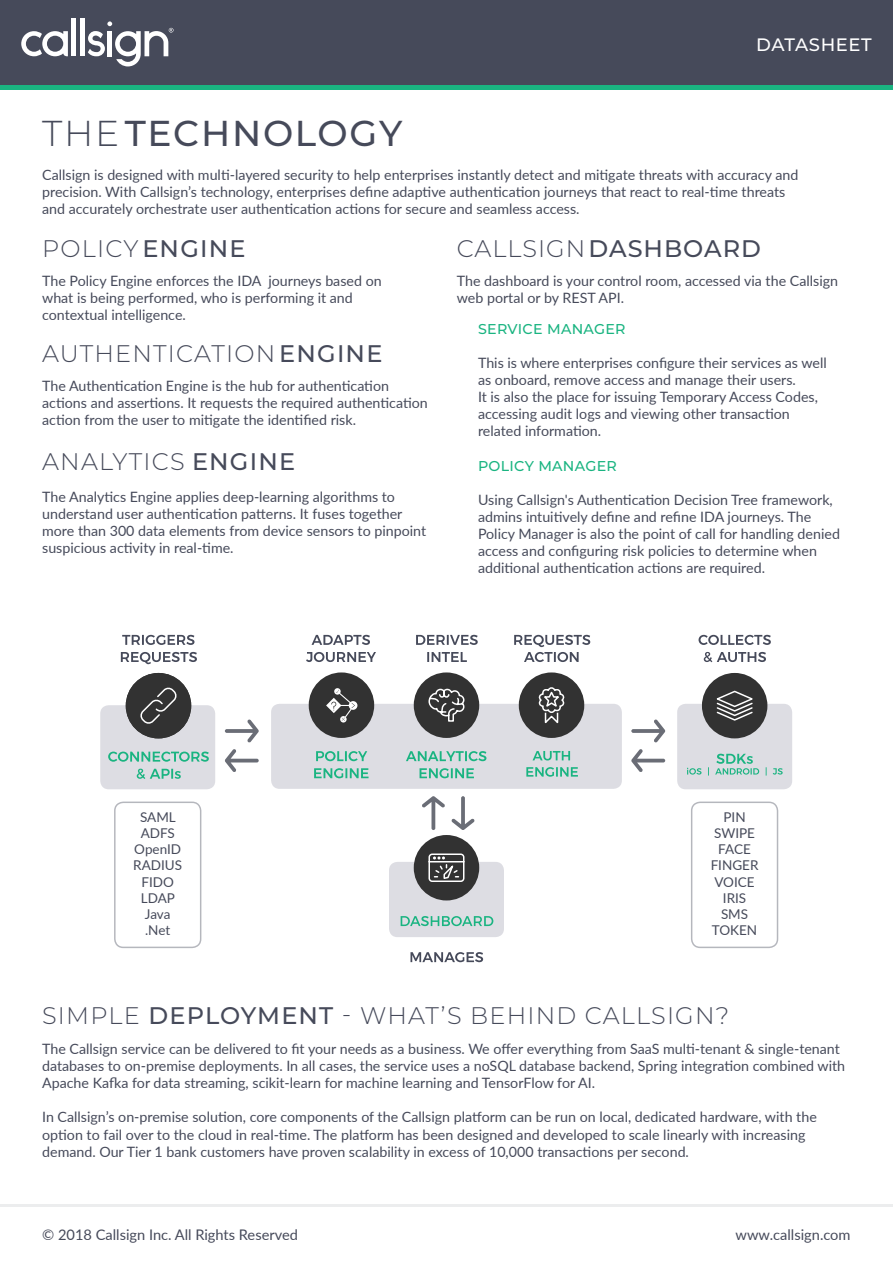
<style>
.page{position:relative;width:893px;height:1263px;background:#fff}
.page>*{position:absolute;margin:0;border:0;box-sizing:border-box;transform-origin:0 0}
.t1{font:500 36px "Montserrat";letter-spacing:.05em;color:#464a5a}
.t2{font:300 24px "Montserrat";letter-spacing:.05em;color:#464a5a}
.t3{font:500 24px "Montserrat";letter-spacing:.04em;color:#464a5a}
.t4{font:500 18px "Montserrat";letter-spacing:.035em;color:#fff}
.t5{font:14.7px "Lato";color:#464a5a}
.t6{font:14.25px/17.1px "Lato";color:#464a5a}
.t7{font:500 14.25px "Montserrat";letter-spacing:.02em;color:#1ab481}
.t8{font:13.5px "Lato";color:#464a5a}
.s1{font-weight:300}
.s2{font-weight:500}
</style>
<div class="page">
<hr style="left:0;top:1205px;width:893px;height:2px;background:#464a5a">
<div style="left:0;top:0;width:893px;height:85px;background:#464a5a"></div>
<svg style="left:21px;top:31px;width:47px;height:25px"></svg>
<hr style="left:72px;top:19px;width:4px;height:37px;background:#fff">
<div style="left:80px;top:19px;width:5px;height:37px;background:#fff"></div>
<svg style="left:88px;top:21px;width:86px;height:45px"></svg>
<hr style="left:0;top:85px;width:893px;height:4px;background:#1ab481">
<div style="left:100px;top:705px;width:115px;height:84px;background:#dddde3;border-radius:9px"></div>
<svg style="left:137px;top:769px;width:44px;height:10px"></svg>
<svg style="left:108px;top:751px;width:101px;height:11px"></svg>
<div style="left:677px;top:704px;width:115px;height:85px;background:#dddde3;border-radius:9px"></div>
<div style="left:702px;top:673px;width:65px;height:65px;background:#323232;border-radius:50%"></div>
<svg style="left:716px;top:690px;width:37px;height:31px"></svg>
<svg style="left:687px;top:754px;width:96px;height:21px"></svg>
<div style="left:389px;top:862px;width:115px;height:75px;background:#dddde3;border-radius:9px"></div>
<div style="left:414px;top:835px;width:65px;height:65px;background:#323232;border-radius:50%"></div>
<svg style="left:428px;top:853px;width:37px;height:29px"></svg>
<svg style="left:401px;top:916px;width:92px;height:10px"></svg>
<svg style="left:410px;top:952px;width:73px;height:10px"></svg>
<div style="left:271px;top:704px;width:351px;height:85px;background:#dddde3;border-radius:9px"></div>
<div style="left:309px;top:672px;width:65px;height:66px;background:#323232;border-radius:50%"></div>
<svg style="left:326px;top:688px;width:31px;height:34px"></svg>
<div style="left:414px;top:672px;width:65px;height:66px;background:#323232;border-radius:50%"></div>
<svg style="left:428px;top:688px;width:37px;height:34px"></svg>
<div style="left:519px;top:672px;width:65px;height:66px;background:#323232;border-radius:50%"></div>
<svg style="left:538px;top:687px;width:27px;height:37px"></svg>
<svg style="left:314px;top:768px;width:55px;height:10px"></svg>
<svg style="left:316px;top:751px;width:51px;height:10px"></svg>
<svg style="left:420px;top:768px;width:54px;height:10px"></svg>
<svg style="left:406px;top:751px;width:80px;height:10px"></svg>
<svg style="left:526px;top:767px;width:52px;height:10px"></svg>
<svg style="left:533px;top:751px;width:37px;height:9px"></svg>
<svg style="left:306px;top:652px;width:70px;height:10px"></svg>
<svg style="left:312px;top:635px;width:58px;height:10px"></svg>
<svg style="left:427px;top:652px;width:40px;height:10px"></svg>
<svg style="left:416px;top:635px;width:62px;height:10px"></svg>
<svg style="left:514px;top:635px;width:76px;height:27px"></svg>
<svg style="left:121px;top:652px;width:76px;height:12px"></svg>
<svg style="left:122px;top:635px;width:73px;height:10px"></svg>
<svg style="left:704px;top:652px;width:62px;height:10px"></svg>
<svg style="left:698px;top:635px;width:73px;height:10px"></svg>
<div style="left:114px;top:801px;width:87px;height:147px;border:2px solid #464a5a;border-radius:9px"></div>
<div style="left:126px;top:673px;width:65px;height:65px;background:#323232;border-radius:50%"></div>
<svg style="left:140px;top:687px;width:37px;height:37px"></svg>
<div style="left:691px;top:801px;width:87px;height:147px;border:2px solid #464a5a;border-radius:9px"></div>
<svg style="left:422px;top:796px;width:23px;height:34px"></svg>
<svg style="left:451px;top:796px;width:24px;height:34px"></svg>
<svg style="left:225px;top:719px;width:34px;height:24px"></svg>
<svg style="left:225px;top:749px;width:34px;height:23px"></svg>
<svg style="left:631px;top:719px;width:34px;height:24px"></svg>
<svg style="left:631px;top:749px;width:34px;height:23px"></svg>
<p class="t4" style="left:756px;top:32px;width:117px">DATASHEET</p>
<p class="t1" style="left:42px;top:109px;width:362px"><span class="s1">THE</span>TECHNOLOGY</p>
<p class="t6" style="left:42px;top:166px;width:758px">Callsign is designed with multi-layered security to help enterprises instantly detect and mitigate threats with accuracy and</p>
<p class="t6" style="left:42px;top:183px;width:745px">precision. With Callsign’s technology, enterprises define adaptive authentication journeys that react to real-time threats</p>
<p class="t6" style="left:42px;top:200px;width:539px">and accurately orchestrate user authentication actions for secure and seamless access.</p>
<p class="t2" style="left:42px;top:232px;width:205px">POLICY <span class="s2">ENGINE</span></p>
<p class="t6" style="left:42px;top:271px;width:341px">The Policy Engine enforces the IDA journeys based on</p>
<p class="t6" style="left:42px;top:288px;width:312px">what is being performed, who is performing it and</p>
<p class="t6" style="left:42px;top:305px;width:145px">contextual intelligence.</p>
<p class="t2" style="left:42px;top:337px;width:342px">AUTHENTICATION <span class="s2">ENGINE</span></p>
<p class="t6" style="left:42px;top:376px;width:387px">The Authentication Engine is the hub for authentication actions and assertions. It requests the required authentication action from the user to mitigate the identified risk.</p>
<p class="t2" style="left:42px;top:445px;width:254px">ANALYTICS <span class="s2">ENGINE</span></p>
<p class="t6" style="left:42px;top:488px;width:386px">The Analytics Engine applies deep-learning algorithms to understand user authentication patterns. It fuses together more than 300 data elements from device sensors to pinpoint suspicious activity in real-time.</p>
<p class="t3" style="left:457px;top:231px;width:306px"><span class="s1">CALLSIGN</span> DASHBOARD</p>
<p class="t6" style="left:457px;top:271px;width:383px">The dashboard is your control room, accessed via the Callsign web portal or by REST API.</p>
<p class="t7" style="left:478px;top:319px;width:149px">SERVICE MANAGER</p>
<p class="t6" style="left:478px;top:354px;width:350px">This is where enterprises configure their services as well</p>
<p class="t6" style="left:478px;top:371px;width:319px">as onboard, remove access and manage their users.</p>
<p class="t6" style="left:478px;top:388px;width:341px">It is also the place for issuing Temporary Access Codes,</p>
<p class="t6" style="left:478px;top:405px;width:313px">accessing audit logs and viewing other transaction</p>
<p class="t6" style="left:478px;top:422px;width:125px">related information.</p>
<p class="t7" style="left:478px;top:456px;width:140px">POLICY MANAGER</p>
<p class="t6" style="left:478px;top:490px;width:363px">Using Callsign's Authentication Decision Tree framework, admins intuitively define and refine IDA journeys. The Policy Manager is also the point of call for handling denied access and configuring risk policies to determine when additional authentication actions are required.</p>
<p class="t8" style="left:140px;top:807px;width:37px">SAML</p>
<p class="t8" style="left:141px;top:823px;width:36px">ADFS</p>
<p class="t8" style="left:134px;top:839px;width:48px">OpenID</p>
<p class="t8" style="left:133px;top:856px;width:50px">RADIUS</p>
<p class="t8" style="left:141px;top:872px;width:34px">FIDO</p>
<p class="t8" style="left:141px;top:888px;width:36px">LDAP</p>
<p class="t8" style="left:145px;top:904px;width:27px">Java</p>
<p class="t8" style="left:145px;top:920px;width:27px">.Net</p>
<p class="t8" style="left:723px;top:807px;width:24px">PIN</p>
<p class="t8" style="left:714px;top:823px;width:42px">SWIPE</p>
<p class="t8" style="left:718px;top:839px;width:34px">FACE</p>
<p class="t8" style="left:711px;top:856px;width:49px">FINGER</p>
<p class="t8" style="left:714px;top:872px;width:42px">VOICE</p>
<p class="t8" style="left:723px;top:888px;width:25px">IRIS</p>
<p class="t8" style="left:721px;top:904px;width:29px">SMS</p>
<p class="t8" style="left:712px;top:920px;width:47px">TOKEN</p>
<p class="t2" style="left:42px;top:999px;width:689px">SIMPLE <span class="s2">DEPLOYMENT</span> - WHAT’S BEHIND CALLSIGN?</p>
<p class="t6" style="left:42px;top:1040px;width:805px">The Callsign service can be delivered to fit your needs as a business. We offer everything from SaaS multi-tenant &amp; single-tenant databases to on-premise deployments. In all cases, the service uses a noSQL database backend, Spring integration combined with<br>Apache Kafka for data streaming, scikit-learn for machine learning and TensorFlow for AI.</p>
<p class="t6" style="left:42px;top:1108px;width:776px">In Callsign’s on-premise solution, core components of the Callsign platform can be run on local, dedicated hardware, with the option to fail over to the cloud in real-time. The platform has been designed and developed to scale linearly with increasing demand. Our Tier 1 bank customers have proven scalability in excess of 10,000 transactions per second.</p>
<p class="t5" style="left:42px;top:1224px;width:257px">© 2018 Callsign Inc. All Rights Reserved</p>
<p class="t5" style="left:736px;top:1224px;width:116px">www.callsign.com</p>
</div>
